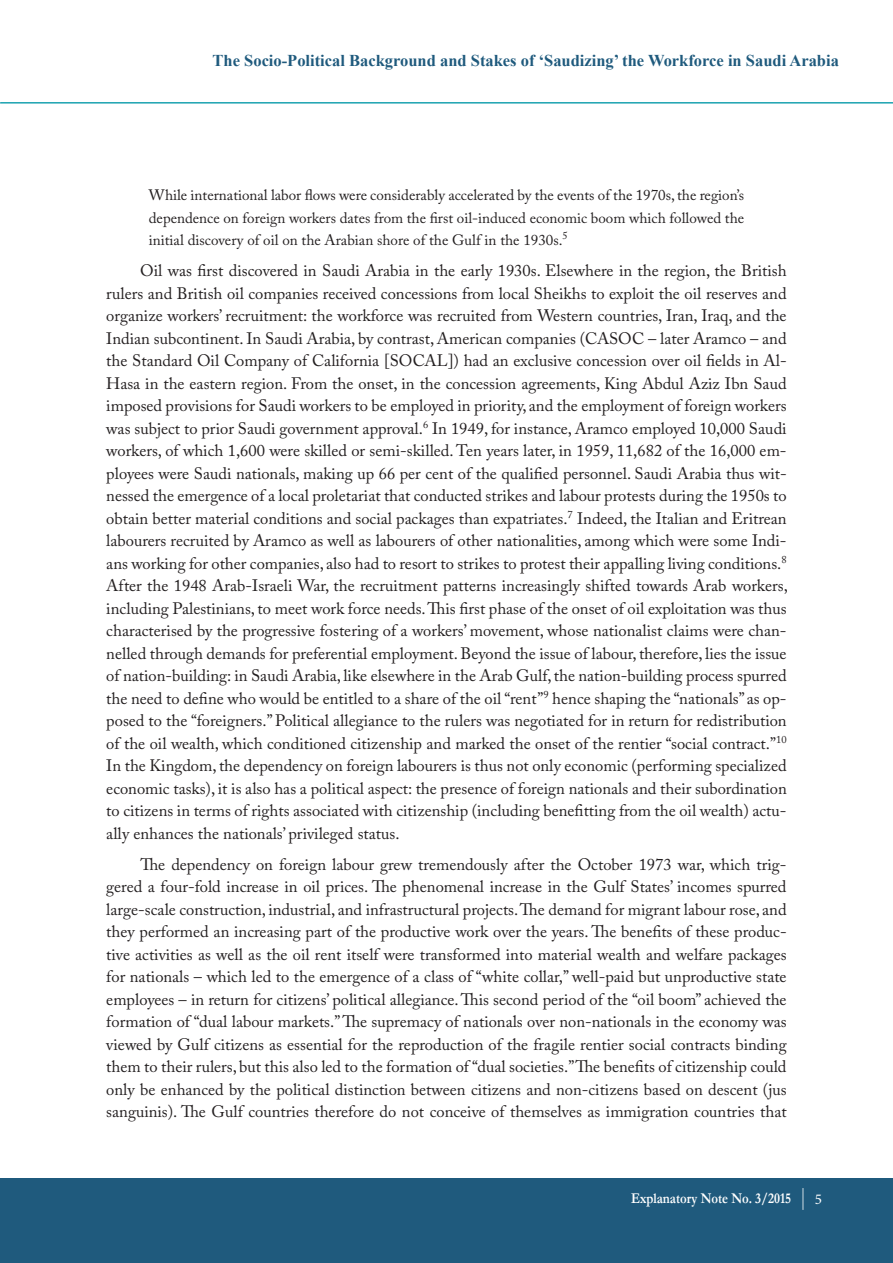
<style>
.page{position:relative;width:893px;height:1263px;background:#fff}
.page>*{position:absolute;margin:0;border:0;box-sizing:border-box;transform-origin:0 0}
.t1{font:16.5px/22.5px "Adobe Caslon Pro";color:#231f20;text-align:justify}
.t2{font:700 16.5px "Times New Roman";color:#1f5a7d}
.t3{font:15px/22.5px "Adobe Caslon Pro";color:#231f20;text-align:justify}
.t4{font:700 15px "Garamond";color:#fff;scale:.85 1}
.t5{font:15px "Minion Pro";color:#fff}
</style>
<div class="page">
<div style="left:0;top:1179px;width:893px;height:84px;background:#1f5a7d"></div>
<hr style="left:0;top:102px;width:893px;height:2px;background:#1ba2b0">
<svg style="left:802px;top:1188px;width:1px;height:22px"></svg>
<p class="t2" style="left:213px;top:49px;width:628px">The Socio-Political Background and Stakes of ‘Saudizing’ the Workforce in Saudi Arabia</p>
<p class="t3" style="left:149px;top:184px;width:597px">While international labor flows were considerably accelerated by the events of the 1970s, the region’s dependence on foreign workers dates from the first oil-induced economic boom which followed the initial discovery of oil on the Arabian shore of the Gulf in the 1930s.<sup>5</sup></p>
<p class="t1" style="left:106px;top:259px;width:683px;text-indent:34px">Oil was first discovered in Saudi Arabia in the early 1930s. Elsewhere in the region, the British rulers and British oil companies received concessions from local Sheikhs to exploit the oil reserves and organize workers’ recruitment: the workforce was recruited from Western countries, Iran, Iraq, and the Indian subcontinent. In Saudi Arabia, by contrast, American companies (CASOC – later Aramco – and the Standard Oil Company of California [SOCAL]) had an exclusive concession over oil fields in Al-Hasa in the eastern region. From the onset, in the concession agreements, King Abdul Aziz Ibn Saud imposed provisions for Saudi workers to be employed in priority, and the employment of foreign workers was subject to prior Saudi government approval.<sup>6</sup> In 1949, for instance, Aramco employed 10,000 Saudi workers, of which 1,600 were skilled or semi-skilled. Ten years later, in 1959, 11,682 of the 16,000 em&shy;ployees were Saudi nationals, making up 66 per cent of the qualified personnel. Saudi Arabia thus wit&shy;nessed the emergence of a local proletariat that conducted strikes and labour protests during the 1950s to obtain better material conditions and social packages than expatriates.<sup>7</sup> Indeed, the Italian and Eritrean labourers recruited by Aramco as well as labourers of other nationalities, among which were some Indi&shy;ans working for other companies, also had to resort to strikes to protest their appalling living conditions.<sup>8<br></sup>After the 1948 Arab-Israeli War, the recruitment patterns increasingly shifted towards Arab workers, including Palestinians, to meet work force needs. This first phase of the onset of oil exploitation was thus characterised by the progressive fostering of a workers’ movement, whose nationalist claims were chan&shy;nelled through demands for preferential employment. Beyond the issue of labour, therefore, lies the issue of nation-building: in Saudi Arabia, like elsewhere in the Arab Gulf, the nation-building process spurred the need to define who would be entitled to a share of the oil “rent”<sup>9</sup> hence shaping the “nationals” as op&shy;posed to the “foreigners.” Political allegiance to the rulers was negotiated for in return for redistribution of the oil wealth, which conditioned citizenship and marked the onset of the rentier “social contract.”<sup>10<br></sup>In the Kingdom, the dependency on foreign labourers is thus not only economic (performing specialized economic tasks), it is also has a political aspect: the presence of foreign nationals and their subordination to citizens in terms of rights associated with citizenship (including benefitting from the oil wealth) actu&shy;ally enhances the nationals’ privileged status.</p>
<p class="t1" style="left:106px;top:853px;width:682px;text-indent:34px">The dependency on foreign labour grew tremendously after the October 1973 war, which trig&shy;gered a four-fold increase in oil prices. The phenomenal increase in the Gulf States’ incomes spurred large-scale construction, industrial, and infrastructural projects. The demand for migrant labour rose, and they performed an increasing part of the productive work over the years. The benefits of these produc&shy;tive activities as well as the oil rent itself were transformed into material wealth and welfare packages for nationals – which led to the emergence of a class of “white collar,” well-paid but unproductive state employees – in return for citizens’ political allegiance. This second period of the “oil boom” achieved the formation of “dual labour markets.” The supremacy of nationals over non-nationals in the economy was viewed by Gulf citizens as essential for the reproduction of the fragile rentier social contracts binding them to their rulers, but this also led to the formation of “dual societies.” The benefits of citizenship could only be enhanced by the political distinction between citizens and non-citizens based on descent (jus sanguinis). The Gulf countries therefore do not conceive of themselves as immigration countries that</p>
<p class="t4" style="left:631px;top:1188px;width:190px">Explanatory Note No. 3/2015</p>
<p class="t5" style="left:815px;top:1189px;width:9px">5</p>
</div>
